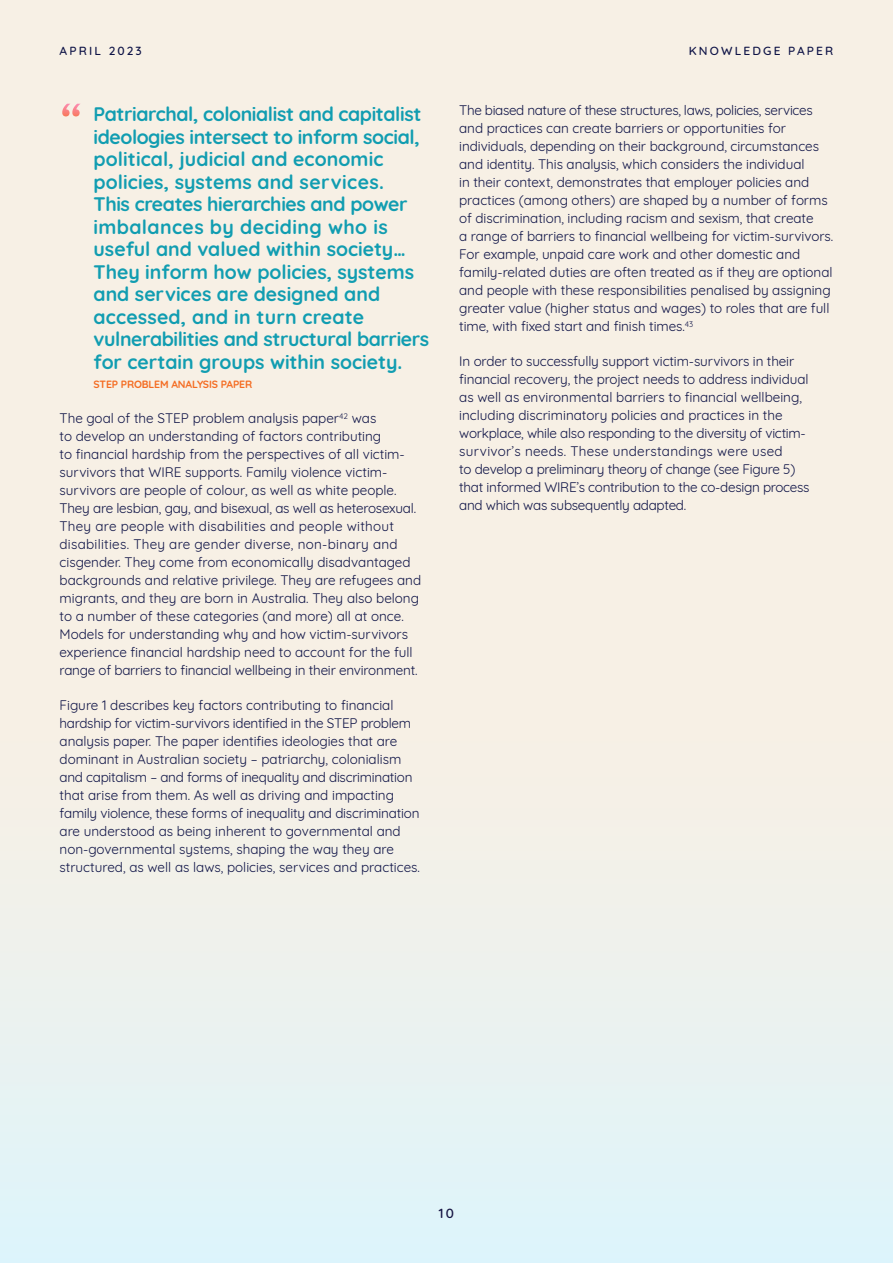
<style>
.page{position:relative;width:893px;height:1263px;background:#fff}
.page>*{position:absolute;margin:0;border:0;box-sizing:border-box;transform-origin:0 0}
.t1{font:500 46.5px "IBM Plex Serif";color:#fff}
.t2{font:700 19.5px/22.5px "Quicksand";color:#119db1}
.t3{font:13.5px/18px "Quicksand";letter-spacing:-.005em;color:#0f1447}
.t4{font:500 13.5px "Quicksand";color:#0f1447}
.t5{font:500 12px "Quicksand";letter-spacing:.18em;color:#0f1447}
.t6{font:700 10.5px "Quicksand";letter-spacing:-.015em;color:#f46c22}
</style>
<div class="page">
<div style="left:0;top:0;width:893px;height:1263px;background:linear-gradient(to bottom,#fdefe0,#e7f3f3)"></div>
<p class="t5" style="left:60px;top:41px;width:84px">APRIL 2023</p>
<p class="t5" style="left:689px;top:41px;width:146px">KNOWLEDGE PAPER</p>
<h1 class="t1" style="left:60px;top:85px;width:24px">“</h1>
<p class="t2" style="left:94px;top:102px;width:337px">Patriarchal, colonialist and capitalist ideologies intersect to inform social, political, judicial and economic policies, systems and services.<br>This creates hierarchies and power imbalances by deciding who is useful and valued within society… They inform how policies, systems and services are designed and accessed, and in turn create vulnerabilities and structural barriers for certain groups within society.</p>
<p class="t6" style="left:94px;top:376px;width:160px">STEP PROBLEM ANALYSIS PAPER</p>
<p class="t3" style="left:60px;top:408px;width:363px">The goal of the STEP problem analysis paper<sup>42</sup> was<br>to develop an understanding of factors contributing<br>to financial hardship from the perspectives of all victim&shy;survivors that WIRE supports. Family violence victim&shy;survivors are people of colour, as well as white people.<br>They are lesbian, gay, and bisexual, as well as heterosexual.<br>They are people with disabilities and people without disabilities. They are gender diverse, non-binary and cisgender. They come from economically disadvantaged backgrounds and relative privilege. They are refugees and migrants, and they are born in Australia. They also belong to a number of these categories (and more) all at once.<br>Models for understanding why and how victim-survivors experience financial hardship need to account for the full range of barriers to financial wellbeing in their environment.</p>
<p class="t3" style="left:60px;top:695px;width:362px">Figure 1 describes key factors contributing to financial hardship for victim-survivors identified in the STEP problem analysis paper. The paper identifies ideologies that are dominant in Australian society – patriarchy, colonialism and capitalism – and forms of inequality and discrimination that arise from them. As well as driving and impacting family violence, these forms of inequality and discrimination are understood as being inherent to governmental and non-governmental systems, shaping the way they are structured, as well as laws, policies, services and practices.</p>
<p class="t3" style="left:459px;top:100px;width:375px">The biased nature of these structures, laws, policies, services and practices can create barriers or opportunities for individuals, depending on their background, circumstances and identity. This analysis, which considers the individual<br>in their context, demonstrates that employer policies and practices (among others) are shaped by a number of forms of discrimination, including racism and sexism, that create<br>a range of barriers to financial wellbeing for victim-survivors.<br>For example, unpaid care work and other domestic and family-related duties are often treated as if they are optional and people with these responsibilities penalised by assigning greater value (higher status and wages) to roles that are full time, with fixed start and finish times.<sup>43</sup></p>
<p class="t3" style="left:459px;top:351px;width:352px">In order to successfully support victim-survivors in their financial recovery, the project needs to address individual as well as environmental barriers to financial wellbeing, including discriminatory policies and practices in the workplace, while also responding to the diversity of victim&shy;survivor’s needs. These understandings were used<br>to develop a preliminary theory of change (see Figure 5) that informed WIRE’s contribution to the co-design process and which was subsequently adapted.</p>
<p class="t4" style="left:439px;top:1202px;width:17px">10</p>
</div>
